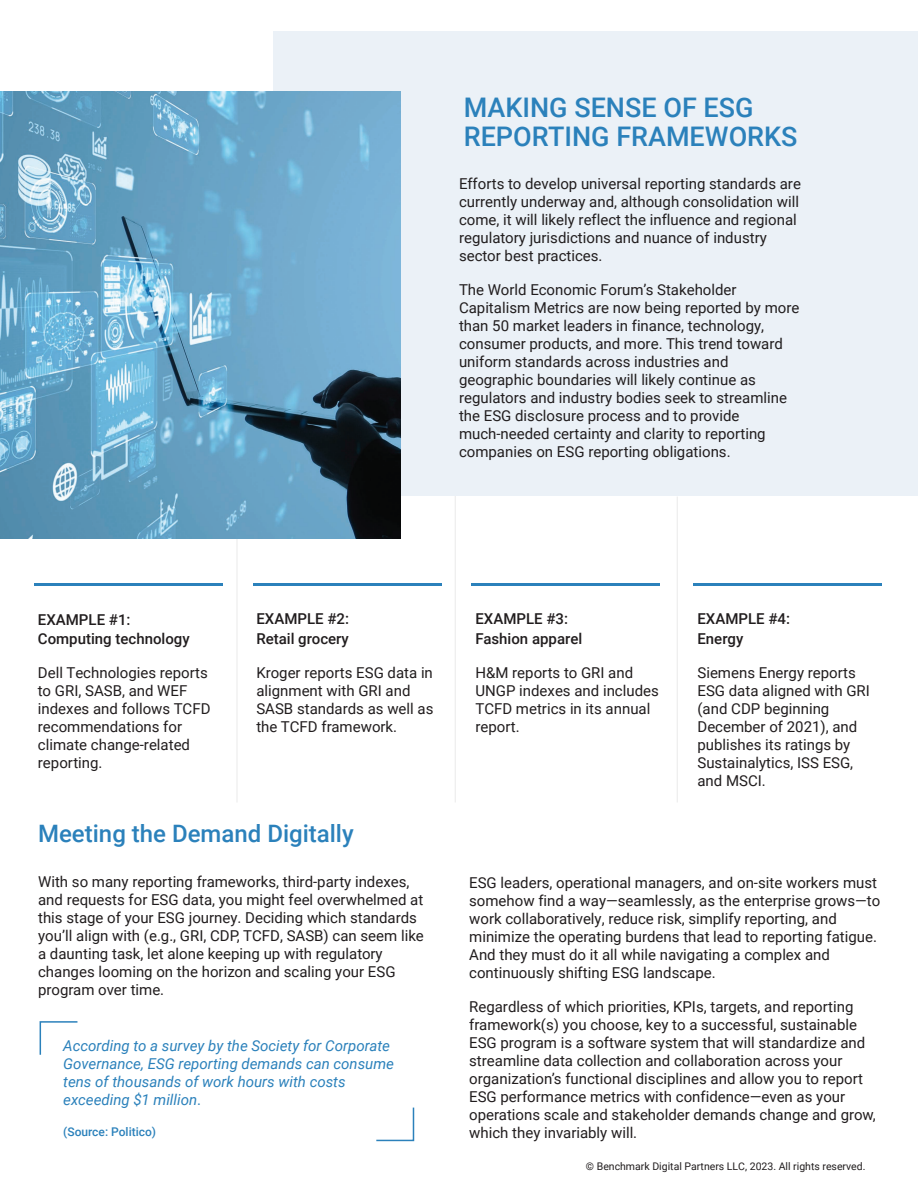
<style>
.page{position:relative;width:918px;height:1188px;background:#fff}
.page>*{position:absolute;margin:0;border:0;box-sizing:border-box;transform-origin:0 0}
.t1{font:500 27px/28.3px "Roboto";color:#2b81bb}
.t2{font:500 24px "Roboto";color:#2b81bb}
.t3{font:15px/18px "Roboto";color:#211d1e}
.t4{font:italic 15px/18px "Roboto";color:#2b81bb}
.t5{font:500 15px/19.4px "Roboto";color:#211d1e}
.t6{font:500 12px "Roboto";color:#2b81bb}
.t7{font:10.5px "Roboto";color:#211d1e}
.s1{font-style:normal}
</style>
<div class="page">
<hr style="left:237px;top:536px;width:1px;height:266px;background:#eaeaea">
<hr style="left:455px;top:495px;width:1px;height:307px;background:#eaeaea">
<hr style="left:677px;top:497px;width:1px;height:305px;background:#eaeaea">
<div style="left:273px;top:32px;width:645px;height:464px;background:#ebf1f7"></div>
<img style="left:0;top:92px;width:400px;height:446px">
<hr style="left:35px;top:584px;width:188px;height:2px;background:#2b81bb">
<hr style="left:253px;top:584px;width:189px;height:2px;background:#2b81bb">
<hr style="left:471px;top:584px;width:189px;height:2px;background:#2b81bb">
<hr style="left:694px;top:584px;width:188px;height:2px;background:#2b81bb">
<svg style="left:39px;top:1021px;width:39px;height:34px"></svg>
<svg style="left:376px;top:1107px;width:39px;height:35px"></svg>
<h1 class="t1" style="left:464px;top:92px;width:335px">MAKING SENSE OF ESG<br>REPORTING FRAMEWORKS</h1>
<p class="t3" style="left:459px;top:174px;width:344px">Efforts to develop universal reporting standards are currently underway and, although consolidation will come, it will likely reflect the influence and regional regulatory jurisdictions and nuance of industry sector best practices.</p>
<p class="t3" style="left:459px;top:280px;width:342px">The World Economic Forum’s Stakeholder Capitalism Metrics are now being reported by more than 50 market leaders in finance, technology, consumer products, and more. This trend toward uniform standards across industries and geographic boundaries will likely continue as regulators and industry bodies seek to streamline the ESG disclosure process and to provide much-needed certainty and clarity to reporting companies on ESG reporting obligations.</p>
<p class="t5" style="left:38px;top:609px;width:153px">EXAMPLE #1:<br>Computing technology</p>
<p class="t3" style="left:38px;top:663px;width:174px">Dell Technologies reports to GRI, SASB, and WEF indexes and follows TCFD recommendations for climate change-related reporting.</p>
<p class="t5" style="left:256px;top:609px;width:94px">EXAMPLE #2:<br>Retail grocery</p>
<p class="t3" style="left:256px;top:663px;width:179px">Kroger reports ESG data in alignment with GRI and<br>SASB standards as well as the TCFD framework.</p>
<p class="t5" style="left:475px;top:609px;width:108px">EXAMPLE #3:<br>Fashion apparel</p>
<p class="t3" style="left:475px;top:663px;width:185px">H&amp;M reports to GRI and<br>UNGP indexes and includes<br>TCFD metrics in its annual report.</p>
<p class="t5" style="left:698px;top:609px;width:94px">EXAMPLE #4:<br>Energy</p>
<p class="t3" style="left:698px;top:663px;width:174px">Siemens Energy reports<br>ESG data aligned with GRI (and CDP beginning<br>December of 2021), and publishes its ratings by<br>Sustainalytics, ISS ESG, and MSCI.</p>
<h2 class="t2" style="left:38px;top:817px;width:317px">Meeting the Demand Digitally</h2>
<p class="t3" style="left:38px;top:872px;width:387px">With so many reporting frameworks, third-party indexes, and requests for ESG data, you might feel overwhelmed at this stage of your ESG journey. Deciding which standards you’ll align with (e.g., GRI, CDP, TCFD, SASB) can seem like a daunting task, let alone keeping up with regulatory changes looming on the horizon and scaling your ESG program over time.</p>
<p class="t3" style="left:469px;top:873px;width:413px">ESG leaders, operational managers, and on-site workers must somehow find a way—seamlessly, as the enterprise grows—to work collaboratively, reduce risk, simplify reporting, and minimize the operating burdens that lead to reporting fatigue.<br>And they must do it all while navigating a complex and continuously shifting ESG landscape.</p>
<p class="t3" style="left:469px;top:998px;width:408px">Regardless of which priorities, KPIs, targets, and reporting framework(s) you choose, key to a successful, sustainable ESG program is a software system that will standardize and streamline data collection and collaboration across your organization’s functional disciplines and allow you to report ESG performance metrics with confidence—even as your operations scale and stakeholder demands change and grow, which they invariably will.</p>
<p class="t4" style="left:63px;top:1036px;width:332px">According to a survey by the Society for Corporate Governance, ESG reporting demands can consume tens of thousands of work hours with costs exceeding $1 million<span class="s1">.</span></p>
<p class="t6" style="left:63px;top:1123px;width:94px">(Source: Politico)</p>
<p class="t7" style="left:586px;top:1159px;width:281px">© Benchmark Digital Partners LLC, 2023. All rights reserved.</p>
</div>
